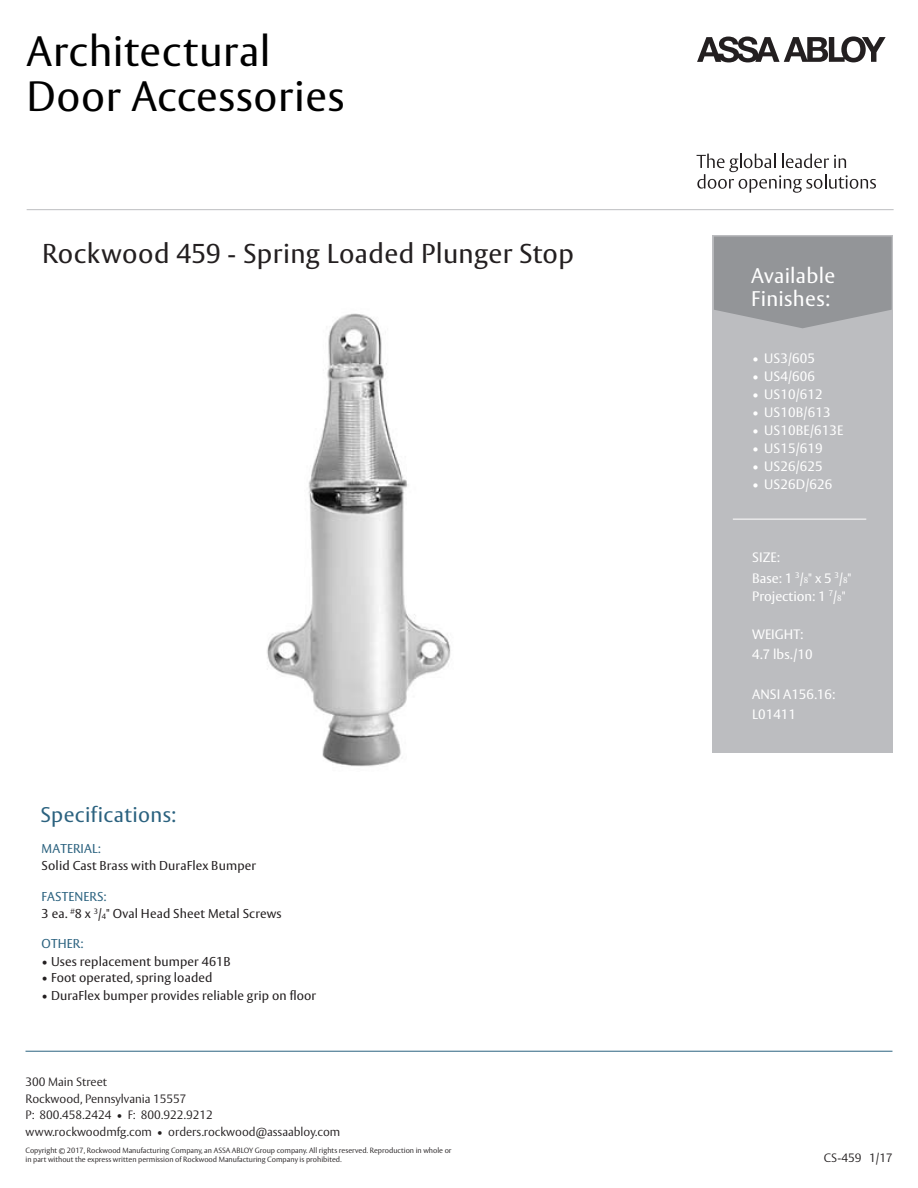
<style>
.page{position:relative;width:918px;height:1188px;background:#fff}
.page>*{position:absolute;margin:0;border:0;box-sizing:border-box;transform-origin:0 0}
.t1{font:42px/45.8px "ASSA Vesta";letter-spacing:.015em;color:#000}
.t2{font:27px "ASSA Vesta";letter-spacing:.01em;color:#231f20}
.t3{font:21px/22.5px "ASSA Vesta";letter-spacing:.015em;color:#fff}
.t4{font:21px "ASSA Vesta";letter-spacing:.015em;color:#2b627f}
.t5{font:13.5px/20.1px "ASSA Vesta";letter-spacing:.01em;color:#fff}
.t6{font:12.75px/17.5px "ASSA Vesta";letter-spacing:.01em;color:#231f20}
.t7{font:12.75px "ASSA Vesta";letter-spacing:.01em;color:#2b627f}
.t8{font:300 12px/16.5px "ASSA Vesta";color:#231f20}
.t9{font:300 7.5px/9px "ASSA Vesta";color:#231f20}
.s1{color:#2b627f}
.s2{font-size:7.65px}
.s3{font-size:8.1px}
</style>
<div class="page">
<div style="left:713px;top:235px;width:180px;height:518px;background:#bcbdc0"></div>
<svg style="left:714px;top:237px;width:178px;height:91px;background:#97989b"></svg>
<hr style="left:26px;top:1051px;width:866px;height:1px;background:#2b627f">
<img style="left:267px;top:313px;width:184px;height:454px">
<hr style="left:733px;top:519px;width:133px;height:1px;background:#fff">
<svg style="left:697px;top:36px;width:189px;height:26px"></svg>
<svg style="left:697px;top:154px;width:179px;height:39px"></svg>
<hr style="left:27px;top:209px;width:867px;height:1px;background:#bcbdc0">
<h1 class="t1" style="left:27px;top:30px;width:319px">Architectural<br>Door Accessories</h1>
<h2 class="t2" style="left:42px;top:237px;width:534px">Rockwood 459 - Spring Loaded Plunger Stop</h2>
<h3 class="t4" style="left:41px;top:802px;width:137px">Specifications:</h3>
<h3 class="t7" style="left:42px;top:840px;width:61px">MATERIAL:</h3>
<h3 class="t6" style="left:42px;top:857px;width:216px">Solid Cast Brass with DuraFlex Bumper</h3>
<h3 class="t6" style="left:42px;top:888px;width:242px"><span class="s1">FASTENERS:<br></span>3 ea. <sup>#</sup>8 x <sup>3</sup>/<span class="s2">4</span>" Oval Head Sheet Metal Screws</h3>
<h3 class="t7" style="left:42px;top:936px;width:43px">OTHER:</h3>
<h3 class="t6" style="left:42px;top:953px;width:191px">• Uses replacement bumper 461B</h3>
<h3 class="t6" style="left:42px;top:969px;width:172px">• Foot operated, spring loaded</h3>
<h3 class="t6" style="left:42px;top:987px;width:276px">• DuraFlex bumper provides reliable grip on floor</h3>
<h3 class="t3" style="left:751px;top:265px;width:86px">Available<br>Finishes:</h3>
<h3 class="t5" style="left:752px;top:349px;width:64px">• US3/605</h3>
<h3 class="t5" style="left:752px;top:367px;width:64px">• US4/606</h3>
<h3 class="t5" style="left:752px;top:385px;width:72px">• US10/612</h3>
<h3 class="t5" style="left:752px;top:403px;width:80px">• US10B/613</h3>
<h3 class="t5" style="left:752px;top:421px;width:93px">• US10BE/613E</h3>
<h3 class="t5" style="left:752px;top:439px;width:72px">• US15/619</h3>
<h3 class="t5" style="left:752px;top:457px;width:72px">• US26/625</h3>
<h3 class="t5" style="left:752px;top:475px;width:82px">• US26D/626</h3>
<h3 class="t5" style="left:752px;top:548px;width:101px">SIZE:<br>Base: 1 <sup>3</sup>/<span class="s3">8</span>" x 5 <sup>3</sup>/<span class="s3">8</span>"</h3>
<h3 class="t5" style="left:752px;top:586px;width:95px">Projection: 1 <sup>7</sup>/<span class="s3">8</span>"</h3>
<h3 class="t5" style="left:752px;top:625px;width:62px">WEIGHT:<br>4.7 lbs./10</h3>
<h3 class="t5" style="left:752px;top:685px;width:84px">ANSI A156.16:<br>L01411</h3>
<h3 class="t8" style="left:26px;top:1074px;width:316px">300 Main Street<br>Rockwood, Pennsylvania 15557<br>P: 800.458.2424 • F: 800.922.9212 www.rockwoodmfg.com • orders.rockwood@assaabloy.com</h3>
<p class="t9" style="left:26px;top:1147px;width:428px">Copyright © 2017, Rockwood Manufacturing Company, an ASSA ABLOY Group company. All rights reserved. Reproduction in whole or in part without the express written permission of Rockwood Manufacturing Company is prohibited.</p>
<h3 class="t8" style="left:824px;top:1151px;width:70px">CS-459 1/17</h3>
</div>
